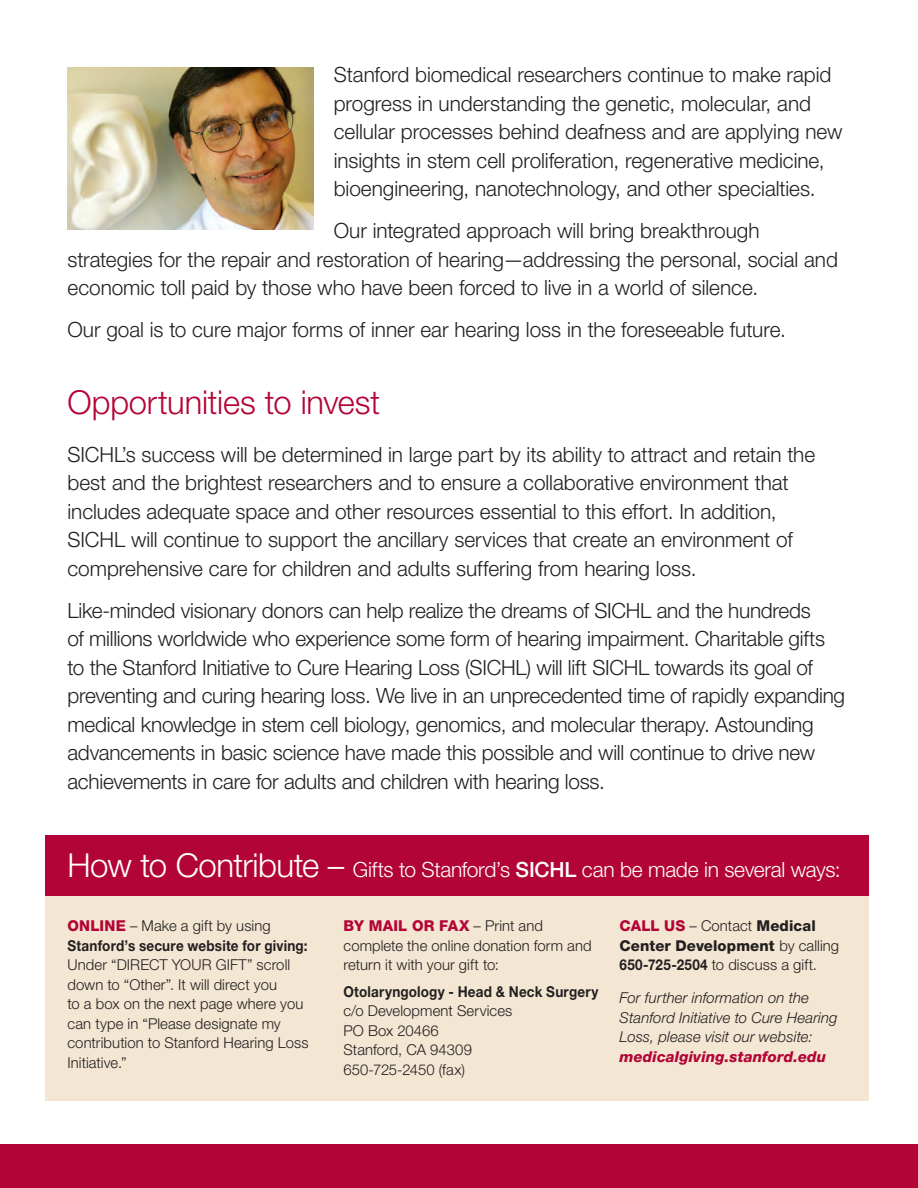
<style>
.page{position:relative;width:918px;height:1188px;background:#fff}
.page>*{position:absolute;margin:0;border:0;box-sizing:border-box;transform-origin:0 0}
.t1{font:300 33px "Helvetica Neue LT Std";letter-spacing:-.005em;color:#b30437}
.t2{font:300 21px/28.5px "Helvetica Neue LT Std";letter-spacing:-.005em;color:#231f20}
.t3{font:300 21px "Helvetica Neue LT Std";letter-spacing:-.015em;color:#fff}
.t4{font:300 15px/19.5px "Helvetica Neue LT Std";letter-spacing:.005em;color:#231f20}
.t5{font:italic 300 15px/19.5px "Helvetica Neue LT Std";letter-spacing:.005em;color:#231f20}
.t6{font:italic 800 15px "Helvetica Neue LT Std";letter-spacing:.005em;color:#b30437}
.s1{font-size:33px}
.s2{font-weight:500}
.s3{font-weight:800;color:#b30437}
.s4{font-weight:700}
.s5{font-weight:800}
</style>
<div class="page">
<div style="left:45px;top:877px;width:823px;height:224px;background:#f3e7d3"></div>
<div style="left:45px;top:835px;width:823px;height:61px;background:#b30437"></div>
<img style="left:68px;top:68px;width:246px;height:162px">
<div style="left:0;top:1144px;width:918px;height:44px;background:#b30437"></div>
<p class="t2" style="left:334px;top:60px;width:510px">Stanford biomedical researchers continue to make rapid progress in understanding the genetic, molecular, and cellular processes behind deafness and are applying new insights in stem cell proliferation, regenerative medicine, bioengineering, nanotechnology, and other specialties.</p>
<p class="t2" style="left:68px;top:216px;width:772px;text-indent:266px">Our integrated approach will bring breakthrough strategies for the repair and restoration of hearing—addressing the personal, social and economic toll paid by those who have been forced to live in a world of silence.</p>
<p class="t2" style="left:68px;top:315px;width:720px">Our goal is to cure major forms of inner ear hearing loss in the foreseeable future.</p>
<p class="t1" style="left:68px;top:382px;width:314px">Opportunities to invest</p>
<p class="t2" style="left:68px;top:440px;width:749px">SICHL’s success will be determined in large part by its ability to attract and retain the best and the brightest researchers and to ensure a collaborative environment that includes adequate space and other resources essential to this effort. In addition, SICHL will continue to support the ancillary services that create an environment of comprehensive care for children and adults suffering from hearing loss.</p>
<p class="t2" style="left:68px;top:596px;width:779px">Like-minded visionary donors can help realize the dreams of SICHL and the hundreds<br>of millions worldwide who experience some form of hearing impairment. Charitable gifts to the Stanford Initiative to Cure Hearing Loss (SICHL) will lift SICHL towards its goal of preventing and curing hearing loss. We live in an unprecedented time of rapidly expanding medical knowledge in stem cell biology, genomics, and molecular therapy. Astounding advancements in basic science have made this possible and will continue to drive new achievements in care for adults and children with hearing loss.</p>
<p class="t3" style="left:68px;top:856px;width:775px"><span class="s1">How to Contribute –</span> Gifts to Stanford’s <span class="s2">SICHL</span> can be made in several ways:</p>
<p class="t4" style="left:68px;top:916px;width:243px"><span class="s3">ONLINE</span> – Make a gift by using<br><span class="s4">Stanford’s secure website for giving:<br></span>Under “DIRECT YOUR GIFT” scroll down to “Other”. It will direct you<br>to a box on the next page where you can type in “Please designate my contribution to Stanford Hearing Loss<br>Initiative.”</p>
<p class="t4" style="left:344px;top:916px;width:250px"><span class="s3">BY MAIL OR FAX</span> – Print and complete the online donation form and return it with your gift to:</p>
<p class="t4" style="left:344px;top:981px;width:256px"><span class="s4">Otolaryngology - Head &amp; Neck Surgery </span>c/o Development Services<br>PO Box 20466<br>Stanford, CA 94309<br>650-725-2450 (fax)</p>
<p class="t4" style="left:620px;top:916px;width:221px"><span class="s3">CALL US</span> – Contact <span class="s5">Medical<br>Center Development</span> by calling<br><span class="s4">650-725-2504</span> to discuss a gift.</p>
<p class="t5" style="left:620px;top:988px;width:220px">For further information on the<br>Stanford Initiative to Cure Hearing<br>Loss, please visit our website:</p>
<p class="t6" style="left:620px;top:1048px;width:208px">medicalgiving.stanford.edu</p>
</div>
